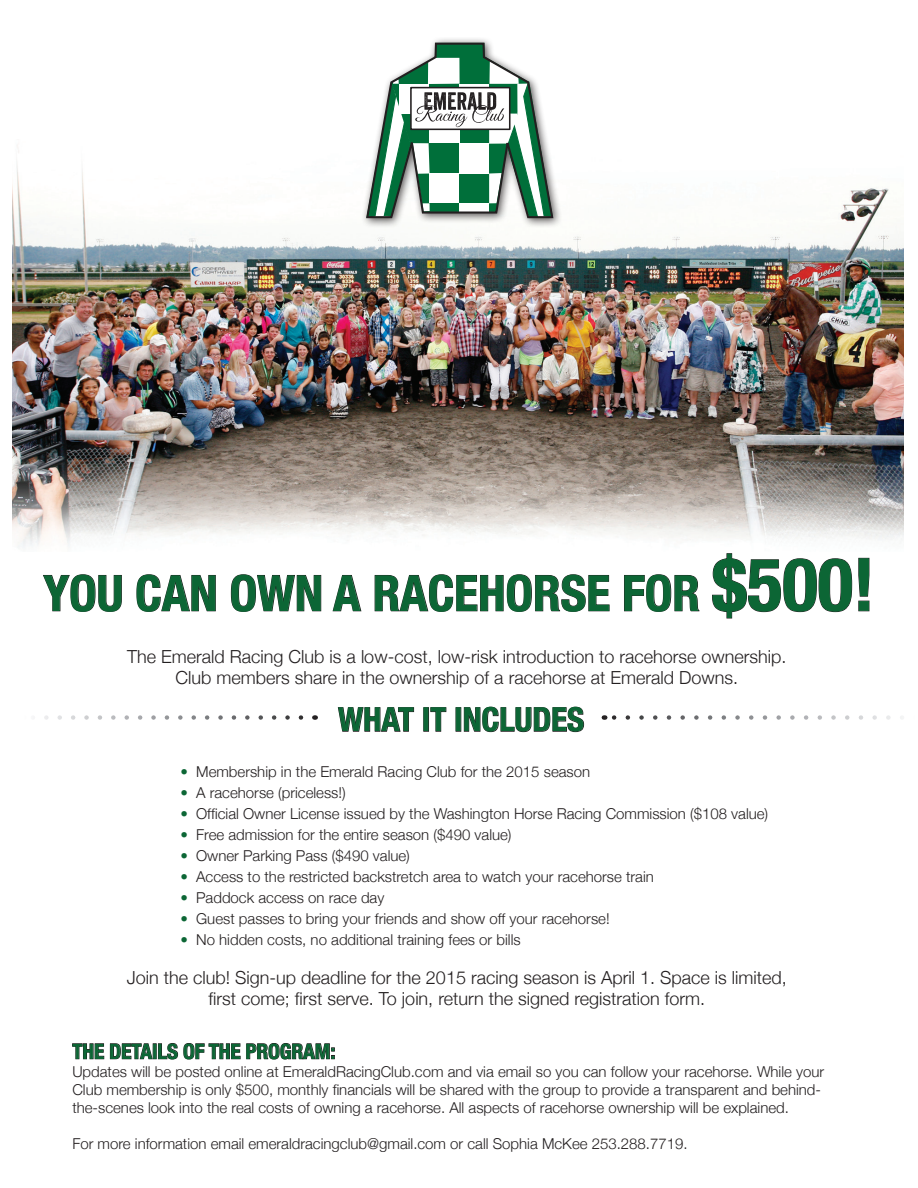
<style>
.page{position:relative;width:918px;height:1188px;background:#fff}
.page>*{position:absolute;margin:0;border:0;box-sizing:border-box;transform-origin:0 0}
.t1{font:700 condensed 49.5px "Helvetica Neue";color:#0c6635}
.t2{font:700 condensed 33px "Helvetica Neue";color:#0c6635}
.t3{font:700 condensed 21px "Helvetica Neue";color:#0c6635}
.t4{font:300 18px/21px "Helvetica Neue";color:#231f20;text-align:center}
.t5{font:300 15px/18px "Helvetica Neue";color:#231f20}
.s1{font-size:73.5px}
.s2{color:#0c6635}
</style>
<div class="page">
<img style="left:13px;top:145px;width:891px;height:403px">
<div style="left:361px;top:37px;width:202px;height:191px;background:#231f20;opacity:.75"></div>
<svg style="left:365px;top:43px;width:190px;height:177px"></svg>
<svg style="left:43px;top:574px;width:79px;height:38px"></svg>
<svg style="left:136px;top:574px;width:80px;height:38px"></svg>
<svg style="left:231px;top:574px;width:90px;height:38px"></svg>
<svg style="left:332px;top:575px;width:30px;height:37px"></svg>
<svg style="left:374px;top:547px;width:236px;height:65px"></svg>
<svg style="left:624px;top:547px;width:76px;height:65px"></svg>
<svg style="left:712px;top:553px;width:140px;height:66px"></svg>
<svg style="left:858px;top:558px;width:12px;height:54px"></svg>
<svg style="left:72px;top:1043px;width:263px;height:17px"></svg>
<svg style="left:44px;top:715px;width:257px;height:5px"></svg>
<svg style="left:611px;top:715px;width:291px;height:5px"></svg>
<svg style="left:338px;top:707px;width:76px;height:25px"></svg>
<div style="left:423px;top:707px;width:6px;height:25px;border:1px solid #231f20"></div>
<svg style="left:430px;top:707px;width:17px;height:25px"></svg>
<svg style="left:464px;top:706px;width:120px;height:26px"></svg>
<h1 class="t1" style="left:44px;top:563px;width:833px">YOU CAN OWN A RACEHORSE FOR <span class="s1">$500!</span></h1>
<p class="t4" style="left:127px;top:645px;width:661px">The Emerald Racing Club is a low-cost, low-risk introduction to racehorse ownership.<br>Club members share in the ownership of a racehorse at Emerald Downs.</p>
<h2 class="t2" style="left:338px;top:700px;width:248px">WHAT IT INCLUDES</h2>
<p class="t5" style="left:180px;top:762px;width:411px"><span class="s2">•</span> Membership in the Emerald Racing Club for the 2015 season</p>
<p class="t5" style="left:180px;top:783px;width:167px"><span class="s2">•</span> A racehorse (priceless!)</p>
<p class="t5" style="left:180px;top:804px;width:589px"><span class="s2">•</span> Official Owner License issued by the Washington Horse Racing Commission ($108 value)</p>
<p class="t5" style="left:180px;top:825px;width:333px"><span class="s2">•</span> Free admission for the entire season ($490 value)</p>
<p class="t5" style="left:180px;top:846px;width:231px"><span class="s2">•</span> Owner Parking Pass ($490 value)</p>
<p class="t5" style="left:180px;top:867px;width:475px"><span class="s2">•</span> Access to the restricted backstretch area to watch your racehorse train</p>
<p class="t5" style="left:180px;top:888px;width:205px"><span class="s2">•</span> Paddock access on race day</p>
<p class="t5" style="left:180px;top:909px;width:431px"><span class="s2">•</span> Guest passes to bring your friends and show off your racehorse!</p>
<p class="t5" style="left:180px;top:930px;width:342px"><span class="s2">•</span> No hidden costs, no additional training fees or bills</p>
<p class="t4" style="left:127px;top:966px;width:661px">Join the club! Sign-up deadline for the 2015 racing season is April 1. Space is limited, first come; first serve. To join, return the signed registration form.</p>
<h3 class="t3" style="left:72px;top:1039px;width:265px">THE DETAILS OF THE PROGRAM:</h3>
<p class="t5" style="left:72px;top:1062px;width:753px">Updates will be posted online at EmeraldRacingClub.com and via email so you can follow your racehorse. While your<br>Club membership is only $500, monthly financials will be shared with the group to provide a transparent and behind&shy;the-scenes look into the real costs of owning a racehorse. All aspects of racehorse ownership will be explained.</p>
<p class="t5" style="left:72px;top:1134px;width:617px">For more information email emeraldracingclub@gmail.com or call Sophia McKee 253.288.7719.</p>
</div>
